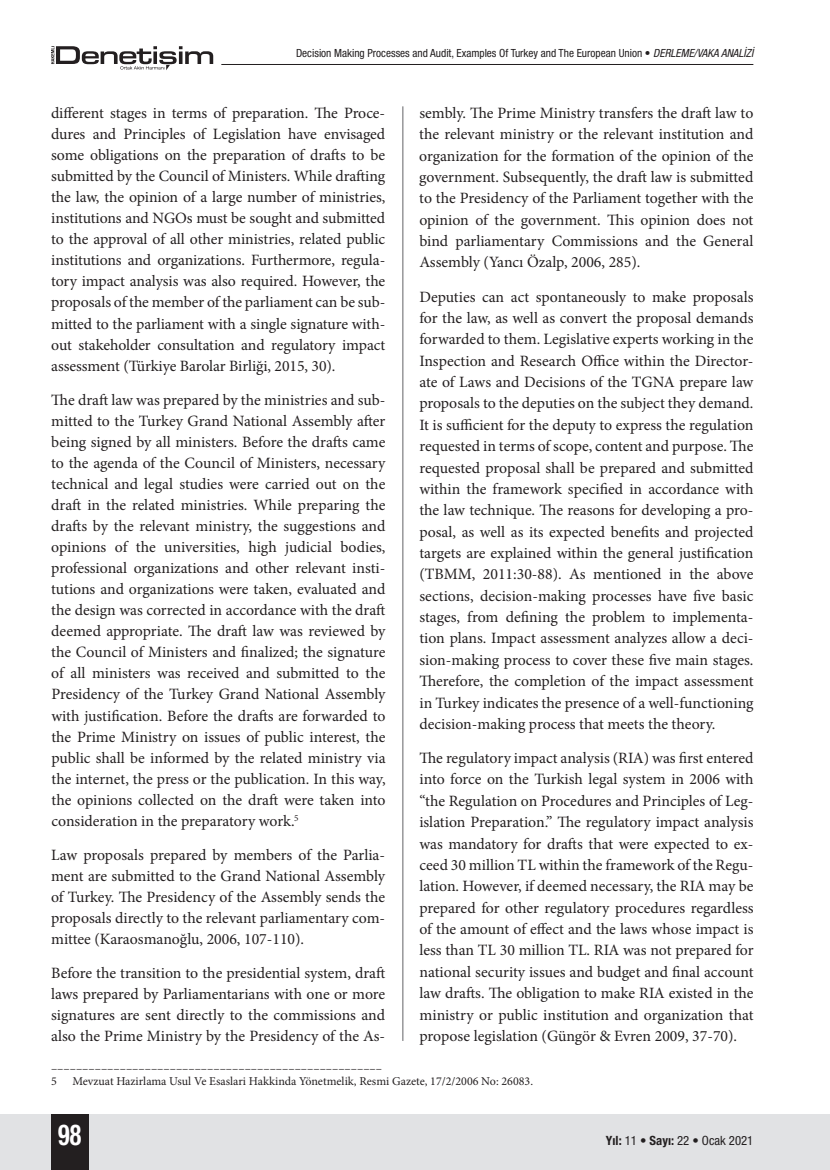
<style>
.page{position:relative;width:830px;height:1170px;background:#fff}
.page>*{position:absolute;margin:0;border:0;box-sizing:border-box;transform-origin:0 0}
.t1{font:700 condensed 28.8px "Helvetica Neue LT Pro";color:#fff;scale:.83 1}
.t2{font:15.75px/21.3px "Minion Pro";letter-spacing:-.005em;color:#231f20;text-align:justify}
.t3{font:condensed 12.75px "Helvetica Neue LT Pro";color:#231f20}
.t4{font:12px "Minion Pro";color:#231f20}
.t5{font:condensed 11.25px "Helvetica Neue LT Pro";color:#231f20}
.s1{font-style:italic}
.s2{font-weight:700}
</style>
<div class="page">
<hr style="left:402px;top:106px;width:1px;height:934px;background:#636366">
<hr style="left:221px;top:64px;width:532px;height:1px;background:#231f20">
<svg style="left:51px;top:46px;width:162px;height:24px"></svg>
<div style="left:0;top:1114px;width:829px;height:55px;background:#e1e2e4"></div>
<hr style="left:829px;top:1114px;width:1px;height:55px;background:#e1e2e4">
<div style="left:51px;top:1114px;width:37px;height:55px;background:#231f20"></div>
<p class="t5" style="left:296px;top:47px;width:458px">Decision Making Processes and Audit, Examples Of Turkey and The European Union • <span class="s1">DERLEME/VAKA ANALİZİ</span></p>
<p class="t2" style="left:51px;top:102px;width:335px">different stages in terms of preparation. The Proce&shy;dures and Principles of Legislation have envisaged some obligations on the preparation of drafts to be submitted by the Council of Ministers. While drafting the law, the opinion of a large number of ministries, institutions and NGOs must be sought and submitted to the approval of all other ministries, related public institutions and organizations. Furthermore, regula&shy;tory impact analysis was also required. However, the proposals of the member of the parliament can be sub&shy;mitted to the parliament with a single signature with&shy;out stakeholder consultation and regulatory impact assessment (Türkiye Barolar Birliği, 2015, 30).</p>
<p class="t2" style="left:51px;top:389px;width:336px">The draft law was prepared by the ministries and sub&shy;mitted to the Turkey Grand National Assembly after being signed by all ministers. Before the drafts came to the agenda of the Council of Ministers, necessary technical and legal studies were carried out on the draft in the related ministries. While preparing the drafts by the relevant ministry, the suggestions and opinions of the universities, high judicial bodies, professional organizations and other relevant insti&shy;tutions and organizations were taken, evaluated and the design was corrected in accordance with the draft deemed appropriate. The draft law was reviewed by the Council of Ministers and finalized; the signature of all ministers was received and submitted to the Presidency of the Turkey Grand National Assembly with justification. Before the drafts are forwarded to the Prime Ministry on issues of public interest, the public shall be informed by the related ministry via the internet, the press or the publication. In this way, the opinions collected on the draft were taken into consideration in the preparatory work.<sup>5</sup></p>
<p class="t2" style="left:51px;top:844px;width:335px">Law proposals prepared by members of the Parlia&shy;ment are submitted to the Grand National Assembly of Turkey. The Presidency of the Assembly sends the proposals directly to the relevant parliamentary com&shy;mittee (Karaosmanoğlu, 2006, 107-110).</p>
<p class="t2" style="left:51px;top:962px;width:335px">Before the transition to the presidential system, draft laws prepared by Parliamentarians with one or more signatures are sent directly to the commissions and also the Prime Ministry by the Presidency of the As-</p>
<p class="t2" style="left:419px;top:102px;width:335px">sembly. The Prime Ministry transfers the draft law to the relevant ministry or the relevant institution and organization for the formation of the opinion of the government. Subsequently, the draft law is submitted to the Presidency of the Parliament together with the opinion of the government. This opinion does not bind parliamentary Commissions and the General Assembly (Yancı Özalp, 2006, 285).</p>
<p class="t2" style="left:419px;top:286px;width:335px">Deputies can act spontaneously to make proposals for the law, as well as convert the proposal demands forwarded to them. Legislative experts working in the Inspection and Research Office within the Director&shy;ate of Laws and Decisions of the TGNA prepare law proposals to the deputies on the subject they demand.<br>It is sufficient for the deputy to express the regulation requested in terms of scope, content and purpose. The requested proposal shall be prepared and submitted within the framework specified in accordance with the law technique. The reasons for developing a pro&shy;posal, as well as its expected benefits and projected targets are explained within the general justification (TBMM, 2011:30-88). As mentioned in the above sections, decision-making processes have five basic stages, from defining the problem to implementa&shy;tion plans. Impact assessment analyzes allow a deci&shy;sion-making process to cover these five main stages.<br>Therefore, the completion of the impact assessment in Turkey indicates the presence of a well-functioning decision-making process that meets the theory.</p>
<p class="t2" style="left:419px;top:747px;width:335px">The regulatory impact analysis (RIA) was first entered into force on the Turkish legal system in 2006 with “the Regulation on Procedures and Principles of Leg&shy;islation Preparation.” The regulatory impact analysis was mandatory for drafts that were expected to ex&shy;ceed 30 million TL within the framework of the Regu&shy;lation. However, if deemed necessary, the RIA may be prepared for other regulatory procedures regardless of the amount of effect and the laws whose impact is less than TL 30 million TL. RIA was not prepared for national security issues and budget and final account law drafts. The obligation to make RIA existed in the ministry or public institution and organization that propose legislation (Güngör &amp; Evren 2009, 37-70).</p>
<p class="t4" style="left:51px;top:1072px;width:7px">5</p>
<p class="t4" style="left:72px;top:1072px;width:462px">Mevzuat Hazirlama Usul Ve Esaslari Hakkinda Yönetmelik, Resmi Gazete, 17/2/2006 No: 26083.</p>
<h1 class="t1" style="left:58px;top:1117px;width:29px">98</h1>
<p class="t3" style="left:605px;top:1133px;width:149px"><span class="s2">Yıl:</span> 11 <span class="s2">• Sayı:</span> 22 <span class="s2">•</span> Ocak 2021</p>
</div>
